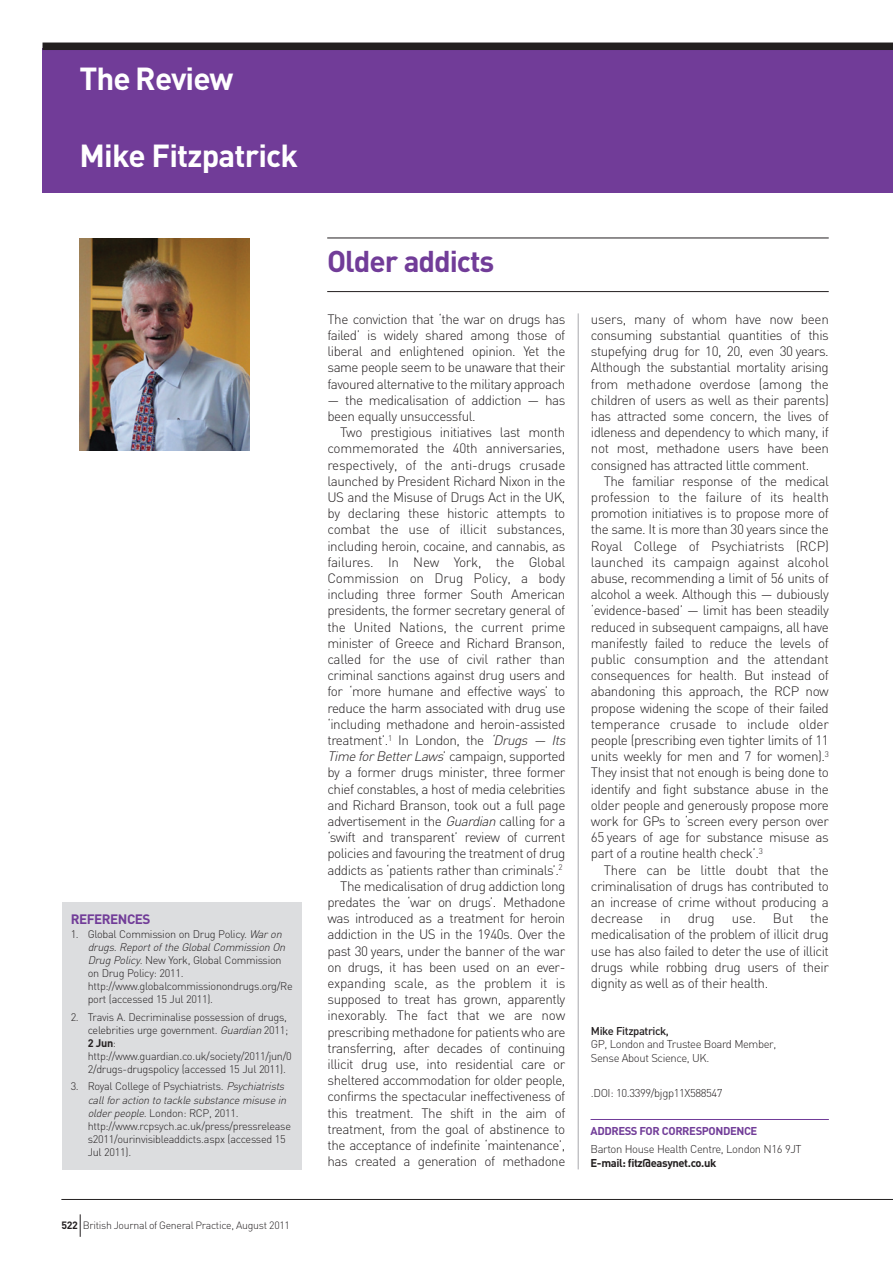
<style>
.page{position:relative;width:893px;height:1263px;background:#fff}
.page>*{position:absolute;margin:0;border:0;box-sizing:border-box;transform-origin:0 0}
.t1{font:700 31.5px "DIN";letter-spacing:-.025em;color:#fff}
.t2{font:700 29.7px "DIN";letter-spacing:-.035em;color:#713c98}
.t3{font:300 13.5px/16.2px "DIN";letter-spacing:-.035em;color:#231f20;text-align:justify}
.t4{font:300 13.5px "DIN";letter-spacing:-.015em;color:#231f20}
.t5{font:700 13.5px "DIN";letter-spacing:-.035em;color:#713c98}
.t6{font:300 11.25px/13.5px "DIN";letter-spacing:-.035em;color:#231f20}
.t7{font:700 11.25px "DIN";letter-spacing:-.035em;color:#231f20}
.t8{font:700 11.25px "DIN";letter-spacing:-.035em;color:#713c98}
.t9{font:500 11.25px "DIN";letter-spacing:-.035em;color:#231f20}
.t10{font:300 10.8px/13px "DIN";letter-spacing:-.025em;color:#231f20}
.t11{font:300 10.5px "DIN";letter-spacing:-.025em;color:#231f20}
.s1{font-style:italic}
.s2{font-weight:700}
</style>
<div class="page">
<hr style="left:578px;top:313px;width:1px;height:856px;background:#a8a9ad">
<hr style="left:327px;top:238px;width:502px;height:1px;background:#231f20">
<hr style="left:327px;top:291px;width:502px;height:1px;background:#231f20">
<img style="left:79px;top:238px;width:171px;height:213px">
<hr style="left:591px;top:1119px;width:238px;height:1px;background:#713c98">
<div style="left:43px;top:49px;width:850px;height:144px;background:#713c98"></div>
<div style="left:43px;top:43px;width:850px;height:7px;background:#231f20"></div>
<div style="left:62px;top:902px;width:240px;height:267px;background:#dcdddf"></div>
<hr style="left:61px;top:1199px;width:832px;height:1px;background:#231f20">
<svg style="left:80px;top:1214px;width:1px;height:23px"></svg>
<h1 class="t1" style="left:79px;top:61px;width:155px">The Review</h1>
<h1 class="t1" style="left:79px;top:137px;width:220px">Mike Fitzpatrick</h1>
<p class="t5" style="left:71px;top:912px;width:81px">REFERENCES</p>
<p class="t10" style="left:88px;top:928px;width:207px;text-indent:-17px">1. Global Commission on Drug Policy. <span class="s1">Waron drugs. Report of the Global Commission On DrugPolicy</span>. New York, Global Commission on Drug Policy: 2011. http://www.globalcommissionondrugs.org/Re port (accessed 15 Jul 2011).</p>
<p class="t10" style="left:88px;top:1010px;width:206px;text-indent:-17px">2. Travis A. Decriminalise possession of drugs, celebrities urge government. <span class="s1">Guardian</span>2011; <span class="s2">2 Jun</span>: http://www.guardian.co.uk/society/2011/jun/0<br>2/drugs-drugspolicy (accessed 15 Jul 2011).</p>
<p class="t10" style="left:88px;top:1080px;width:205px;text-indent:-17px">3. Royal College of Psychiatrists. <span class="s1">Psychiatrists call for action to tackle substance misuse in olderpeople.</span>London: RCP, 2011. http://www.rcpsych.ac.uk/press/pressrelease s2011/ourinvisibleaddicts.aspx (accessed 15<br>Jul 2011).</p>
<p class="t11" style="left:61px;top:1219px;width:230px"><span class="s2">522</span> British Journal of General Practice, August 2011</p>
<h2 class="t2" style="left:327px;top:245px;width:169px">Older addicts</h2>
<p class="t3" style="left:327px;top:311px;width:239px">The conviction that ‘the war on drugs has failed’ is widely shared among those of liberal and enlightened opinion. Yet the same people seem to be unaware that their favoured alternative to the military approach</p>
<p class="t3" style="left:327px;top:392px;width:239px">— the medicalisation of addiction — has been equally unsuccessful.</p>
<p class="t3" style="left:340px;top:424px;width:227px">Two prestigious initiatives last month</p>
<p class="t3" style="left:327px;top:441px;width:239px">commemorated the 40th anniversaries,</p>
<p class="t3" style="left:327px;top:457px;width:239px">respectively, of the anti-drugs crusade</p>
<p class="t3" style="left:327px;top:473px;width:239px">launched by President Richard Nixon in the</p>
<p class="t3" style="left:327px;top:489px;width:239px">US and the Misuse of Drugs Act in the UK,</p>
<p class="t3" style="left:327px;top:505px;width:239px">by declaring these historic attempts to</p>
<p class="t4" style="left:327px;top:522px;width:239px">combat the use of illicit substances,</p>
<p class="t3" style="left:327px;top:538px;width:239px">including heroin, cocaine, and cannabis, as</p>
<p class="t4" style="left:327px;top:554px;width:239px">failures. In New York, the Global</p>
<p class="t4" style="left:327px;top:570px;width:239px">Commission on Drug Policy, a body</p>
<p class="t3" style="left:327px;top:586px;width:239px">including three former South American</p>
<p class="t3" style="left:327px;top:603px;width:239px">presidents, the former secretary general of</p>
<p class="t3" style="left:327px;top:619px;width:239px">the United Nations, the current prime</p>
<p class="t3" style="left:327px;top:635px;width:239px">minister of Greece and Richard Branson,</p>
<p class="t3" style="left:327px;top:651px;width:239px">called for the use of civil rather than</p>
<p class="t3" style="left:327px;top:667px;width:239px">criminal sanctions against drug users and</p>
<p class="t3" style="left:327px;top:684px;width:239px">for ‘more humane and effective ways’ to</p>
<p class="t3" style="left:327px;top:700px;width:239px">reduce the harm associated with drug use</p>
<p class="t3" style="left:327px;top:716px;width:239px">‘including methadone and heroin-assisted</p>
<p class="t3" style="left:327px;top:732px;width:242px">treatment’.<sup>1</sup> In London, the <span class="s1">‘Drugs — Its</span></p>
<p class="t3" style="left:327px;top:748px;width:239px"><span class="s1">TimeforBetterLaws</span>’ campaign, supported</p>
<p class="t3" style="left:327px;top:765px;width:239px">by a former drugs minister, three former</p>
<p class="t3" style="left:327px;top:781px;width:239px">chief constables, a host of media celebrities</p>
<p class="t3" style="left:327px;top:797px;width:239px">and Richard Branson, took out a full page</p>
<p class="t3" style="left:327px;top:813px;width:239px">advertisement in the <span class="s1">Guardian</span>calling for a</p>
<p class="t3" style="left:327px;top:829px;width:239px">‘swift and transparent’ review of current</p>
<p class="t3" style="left:327px;top:846px;width:239px">policies and favouring the treatment of drug</p>
<p class="t3" style="left:327px;top:862px;width:237px">addicts as ‘patients rather than criminals’.<sup>2</sup></p>
<p class="t3" style="left:340px;top:878px;width:227px">The medicalisation of drug addiction long</p>
<p class="t3" style="left:327px;top:894px;width:239px">predates the ‘war on drugs’. Methadone</p>
<p class="t3" style="left:327px;top:910px;width:239px">was introduced as a treatment for heroin</p>
<p class="t3" style="left:327px;top:927px;width:239px">addiction in the US in the 1940s. Over the</p>
<p class="t3" style="left:327px;top:943px;width:239px">past 30 years, under the banner of the war</p>
<p class="t3" style="left:327px;top:959px;width:239px">on drugs, it has been used on an ever-</p>
<p class="t4" style="left:327px;top:975px;width:239px">expanding scale, as the problem it is</p>
<p class="t3" style="left:327px;top:991px;width:239px">supposed to treat has grown, apparently</p>
<p class="t4" style="left:327px;top:1008px;width:239px">inexorably. The fact that we are now</p>
<p class="t3" style="left:327px;top:1024px;width:239px">prescribing methadone for patients who are</p>
<p class="t3" style="left:327px;top:1040px;width:239px">transferring, after decades of continuing</p>
<p class="t3" style="left:327px;top:1056px;width:239px">illicit drug use, into residential care or</p>
<p class="t3" style="left:327px;top:1072px;width:239px">sheltered accommodation for older people,</p>
<p class="t3" style="left:327px;top:1089px;width:239px">confirms the spectacular ineffectiveness of</p>
<p class="t3" style="left:327px;top:1105px;width:239px">this treatment. The shift in the aim of</p>
<p class="t3" style="left:327px;top:1121px;width:239px">treatment, from the goal of abstinence to</p>
<p class="t3" style="left:327px;top:1137px;width:239px">the acceptance of indefinite ‘maintenance’,</p>
<p class="t3" style="left:327px;top:1153px;width:239px">has created a generation of methadone</p>
<p class="t3" style="left:591px;top:311px;width:239px">users, many of whom have now been consuming substantial quantities of this stupefying drug for 10, 20, even 30 years.<br>Although the substantial mortality arising from methadone overdose (among the children of users as well as their parents) has attracted some concern, the lives of idleness and dependency to which many, if not most, methadone users have been consigned has attracted little comment.</p>
<p class="t3" style="left:591px;top:473px;width:239px;text-indent:13px">The familiar response of the medical profession to the failure of its health promotion initiatives is to propose more of the same. It is more than 30 years since the Royal College of Psychiatrists (RCP) launched its campaign against alcohol abuse, recommending a limit of 56 units of alcohol a week. Although this — dubiously ‘evidence-based’ — limit has been steadily reduced in subsequent campaigns, all have manifestly failed to reduce the levels of public consumption and the attendant consequences for health. But instead of abandoning this approach, the RCP now propose widening the scope of their failed temperance crusade to include older people (prescribing even tighter limits of 11 units weekly for men and 7 for women).<sup>3<br></sup>They insist that not enough is being done to identify and fight substance abuse in the older people and generously propose more work for GPs to ‘screen every person over 65 years of age for substance misuse as part of a routine health check’.<sup>3</sup></p>
<p class="t3" style="left:591px;top:862px;width:239px;text-indent:13px">There can be little doubt that the criminalisation of drugs has contributed to an increase of crime without producing a decrease</p>
<p class="t3" style="left:591px;top:910px;width:239px;text-indent:219px">the medicalisation of the problem of illicit drug use has also failed to deter the use of illicit drugs while robbing drug users of their dignity as well as of their health.</p>
<p class="t9" style="left:591px;top:1025px;width:80px">Mike Fitzpatrick,</p>
<p class="t6" style="left:591px;top:1038px;width:187px">GP, London and Trustee Board Member,<br>Sense About Science, UK.</p>
<p class="t6" style="left:591px;top:1087px;width:133px">.DOI: 10.3399/bjgp11X588547</p>
<p class="t3" style="left:660px;top:910px;width:12px">in</p>
<p class="t3" style="left:688px;top:910px;width:29px">drug</p>
<p class="t3" style="left:732px;top:910px;width:26px">use.</p>
<p class="t3" style="left:773px;top:910px;width:22px">But</p>
<p class="t8" style="left:591px;top:1124px;width:168px">ADDRESS FOR CORRESPONDENCE</p>
<p class="t6" style="left:591px;top:1142px;width:213px">Barton House Health Centre, London N16 9JT</p>
<p class="t7" style="left:591px;top:1156px;width:127px">E-mail: fitz@easynet.co.uk</p>
</div>
